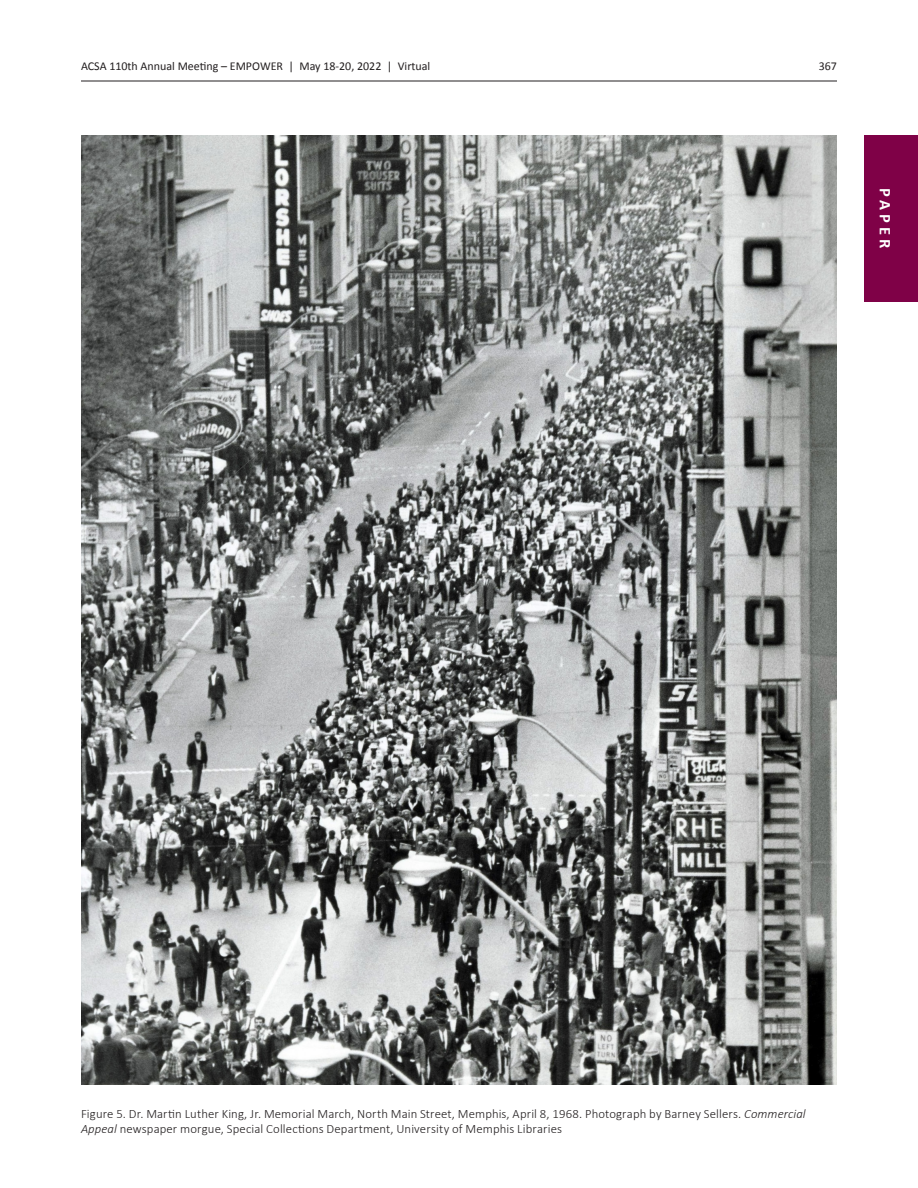
<style>
.page{position:relative;width:918px;height:1188px;background:#fff}
.page>*{position:absolute;margin:0;border:0;box-sizing:border-box;transform-origin:0 0}
.t1{font:700 16.5px "Calibri";letter-spacing:.235em;color:#fff}
._07_Caption_Text{font:300 12.75px/15.3px "Calibri";letter-spacing:.01em;color:#231f20}
.t2{font:12px "Calibri";color:#231f20}
.s1{font-style:italic}
</style>
<div class="page">
<hr style="left:81px;top:81px;width:756px;height:1px;background:#231f20">
<div style="left:864px;top:135px;width:54px;height:166px;background:#7f0147"></div>
<img style="left:81px;top:135px;width:756px;height:950px">
<p class="t2" style="left:81px;top:57px;width:351px">ACSA 110th Annual Meeting – EMPOWER | May 18-20, 2022 | Virtual</p>
<p class="t2" style="left:819px;top:57px;width:20px">367</p>
<p class="t1" style="left:897px;top:188px;width:61px;rotate:90deg">PAPER</p>
<p class="_07_Caption_Text" style="left:81px;top:1106px;width:726px">Figure 5. Dr. Martin Luther King, Jr. Memorial March, North Main Street, Memphis, April 8, 1968. Photograph by Barney Sellers. <span class="s1">Commercial<br>Appeal</span> newspaper morgue, Special Collections Department, University of Memphis Libraries</p>
</div>
